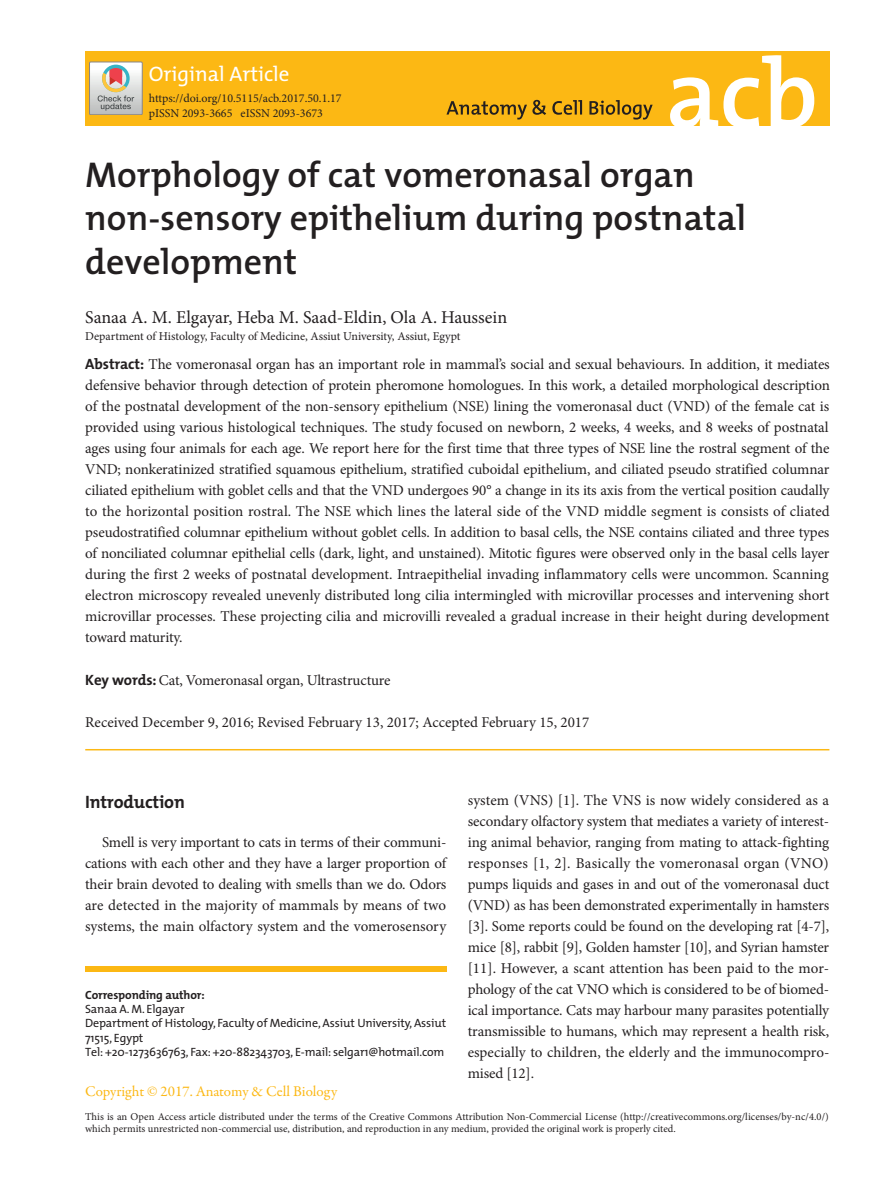
<style>
.page{position:relative;width:893px;height:1191px;background:#fff}
.page>*{position:absolute;margin:0;border:0;box-sizing:border-box;transform-origin:0 0}
.t1{font:600 36px/43.2px "The Mix";color:#231f20}
.t2{font:21px "The Mix";color:#fff}
.t3{font:18px "Minion Pro";color:#231f20}
.t4{font:700 18px "The Mix";letter-spacing:-.01em;color:#231f20}
.t5{font:15px/21px "Minion Pro";color:#231f20;text-align:justify}
.t6{font:15px "Garamond Premr Pro";color:#fcb814}
.t7{font:12px/14.4px "The Mix";letter-spacing:-.01em;color:#231f20}
.t8{font:12px/14.4px "Minion Pro";color:#231f20}
.t9{font:700 12px "The Mix";letter-spacing:-.01em;color:#231f20}
.t10{font:10.5px/12.6px "Minion Pro";color:#231f20}
.s1{font-family:"The Mix";font-weight:700}
</style>
<div class="page">
<div style="left:85px;top:51px;width:744px;height:75px;background:#fcb814"></div>
<svg style="left:670px;top:55px;width:144px;height:71px"></svg>
<svg style="left:446px;top:100px;width:207px;height:20px"></svg>
<svg style="left:90px;top:62px;width:52px;height:53px;background:#cbc6c1"></svg>
<div style="left:85px;top:966px;width:361px;height:5px;background:#fcb814"></div>
<hr style="left:85px;top:749px;width:744px;height:1px;background:#fcb814">
<h2 class="t2" style="left:149px;top:57px;width:142px">Original Article</h2>
<p class="t8" style="left:149px;top:91px;width:194px">https://doi.org/10.5115/acb.2017.50.1.17 pISSN 2093-3665 eISSN 2093-3673</p>
<h1 class="t1" style="left:85px;top:152px;width:662px">Morphology of cat vomeronasal organ non-sensory epithelium during postnatal development</h1>
<p class="t3" style="left:85px;top:305px;width:423px">Sanaa A. M. Elgayar, Heba M. Saad-Eldin, Ola A. Haussein</p>
<p class="t8" style="left:85px;top:328px;width:377px">Department of Histology, Faculty of Medicine, Assiut University, Assiut, Egypt</p>
<p class="t5" style="left:85px;top:354px;width:746px"><span class="s1">Abstract:</span> The vomeronasal organ has an important role in mammal’s social and sexual behaviours. In addition, it mediates defensive behavior through detection of protein pheromone homologues. In this work, a detailed morphological description of the postnatal development of the non-sensory epithelium (NSE) lining the vomeronasal duct (VND) of the female cat is provided using various histological techniques. The study focused on newborn, 2 weeks, 4 weeks, and 8 weeks of postnatal ages using four animals for each age. We report here for the first time that three types of NSE line the rostral segment of the VND; nonkeratinized stratified squamous epithelium, stratified cuboidal epithelium, and ciliated pseudo stratified columnar ciliated epithelium with goblet cells and that the VND undergoes 90° a change in its its axis from the vertical position caudally to the horizontal position rostral. The NSE which lines the lateral side of the VND middle segment is consists of cliated pseudostratified columnar epithelium without goblet cells. In addition to basal cells, the NSE contains ciliated and three types of nonciliated columnar epithelial cells (dark, light, and unstained). Mitotic figures were observed only in the basal cells layer during the first 2 weeks of postnatal development. Intraepithelial invading inflammatory cells were uncommon. Scanning electron microscopy revealed unevenly distributed long cilia intermingled with microvillar processes and intervening short microvillar processes. These projecting cilia and microvilli revealed a gradual increase in their height during development toward maturity.</p>
<p class="t5" style="left:85px;top:669px;width:307px"><span class="s1">Key words:</span> Cat, Vomeronasal organ, Ultrastructure</p>
<p class="t5" style="left:85px;top:711px;width:506px">Received December 9, 2016; Revised February 13, 2017; Accepted February 15, 2017</p>
<p class="t4" style="left:85px;top:787px;width:101px">Introduction</p>
<p class="t5" style="left:85px;top:832px;width:363px;text-indent:17px">Smell is very important to cats in terms of their communi&shy;cations with each other and they have a larger proportion of their brain devoted to dealing with smells than we do. Odors are detected in the majority of mammals by means of two systems, the main olfactory system and the vomerosensory</p>
<p class="t9" style="left:85px;top:984px;width:121px">Corresponding author:</p>
<p class="t7" style="left:85px;top:1001px;width:363px">Sanaa A. M. Elgayar<br>Department of Histology, Faculty of Medicine, Assiut University, Assiut 71515, Egypt<br>Tel: +20-1273636763, Fax: +20-882343703, E-mail: selgar1@hotmail.com</p>
<p class="t6" style="left:85px;top:1082px;width:254px">Copyright © 2017. Anatomy &amp; Cell Biology</p>
<p class="t5" style="left:468px;top:790px;width:363px">system (VNS) [1]. The VNS is now widely considered as a secondary olfactory system that mediates a variety of interest&shy;ing animal behavior, ranging from mating to attack-fighting responses [1, 2]. Basically the vomeronasal organ (VNO) pumps liquids and gases in and out of the vomeronasal duct (VND) as has been demonstrated experimentally in hamsters [3]. Some reports could be found on the developing rat [4-7], mice [8], rabbit [9], Golden hamster [10], and Syrian hamster [11]. However, a scant attention has been paid to the mor&shy;phology of the cat VNO which is considered to be of biomed&shy;ical importance. Cats may harbour many parasites potentially transmissible to humans, which may represent a health risk, especially to children, the elderly and the immunocompro&shy;mised [12].</p>
<p class="t10" style="left:85px;top:1110px;width:745px">This is an Open Access article distributed under the terms of the Creative Commons Attribution Non-Commercial License (http://creativecommons.org/licenses/by-nc/4.0/) which permits unrestricted non-commercial use, distribution, and reproduction in any medium, provided the original work is properly cited.</p>
</div>
